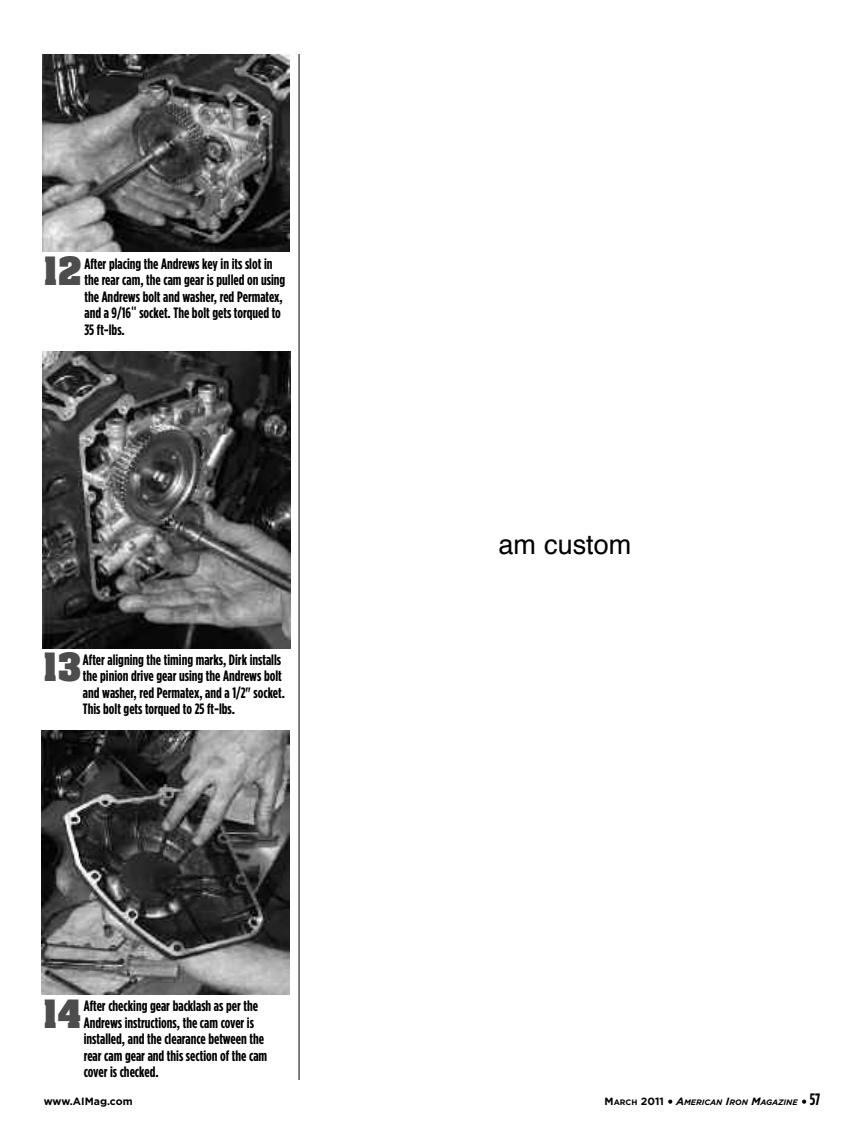
<style>
.page{position:relative;width:864px;height:1134px;background:#fff}
.page>*{position:absolute;margin:0;border:0;box-sizing:border-box;transform-origin:0 0}
.t1{font:700 33.15px "Aachen";color:#4d4d4d}
.t2{font:27px "Helvetica";color:#000}
.t3{font:700 15px/16.5px "Gotham Condensed";color:#000}
.t4{font:700 10.5px "Gotham";color:#000}
.t5{font:italic 700 7.8px "Gotham";color:#000}
.s1{font-family:"Lucida Grande";font-weight:400}
.s2{font-style:normal;font-size:10.5px}
.s3{font-style:normal}
.s4{font-size:10.5px}
.s5{font-family:"Gotham Condensed";font-style:normal;font-size:16.5px}
</style>
<div class="page">
<img style="left:42px;top:54px;width:248px;height:198px">
<img style="left:42px;top:351px;width:248px;height:297px">
<img style="left:42px;top:730px;width:247px;height:264px">
<hr style="left:299px;top:54px;width:1px;height:1026px;background:#000">
<h1 class="t1" style="left:43px;top:254px;width:41px">12</h1>
<p class="t3" style="left:84px;top:255px;width:202px">After placing the Andrews key in its slot in the rear cam, the cam gear is pulled on using the Andrews bolt and washer, red Permatex, and a 9/16<span class="s1">"</span> socket. The bolt gets torqued to 35 ft-lbs.</p>
<h1 class="t1" style="left:43px;top:650px;width:39px">13</h1>
<p class="t3" style="left:83px;top:651px;width:204px">After aligning the timing marks, Dirk installs the pinion drive gear using the Andrews bolt and washer, red Permatex, and a 1/2" socket.<br>This bolt gets torqued to 25 ft-lbs.</p>
<h1 class="t1" style="left:43px;top:997px;width:40px">14</h1>
<p class="t3" style="left:84px;top:998px;width:185px">After checking gear backlash as per the Andrews instructions, the cam cover is installed, and the clearance between the rear cam gear and this section of the cam cover is checked.</p>
<h2 class="t2" style="left:499px;top:533px;width:134px">am custom</h2>
<p class="t4" style="left:44px;top:1096px;width:90px">www.AIMag.com</p>
<p class="t5" style="left:605px;top:1098px;width:217px"><span class="s2">M</span><span class="s3">ARCH</span> <span class="s2">2011 •</span> <span class="s4">A</span>MERICAN <span class="s4">I</span>RON <span class="s4">M</span>AGAZINE <span class="s2">•</span> <span class="s5">57</span></p>
</div>
